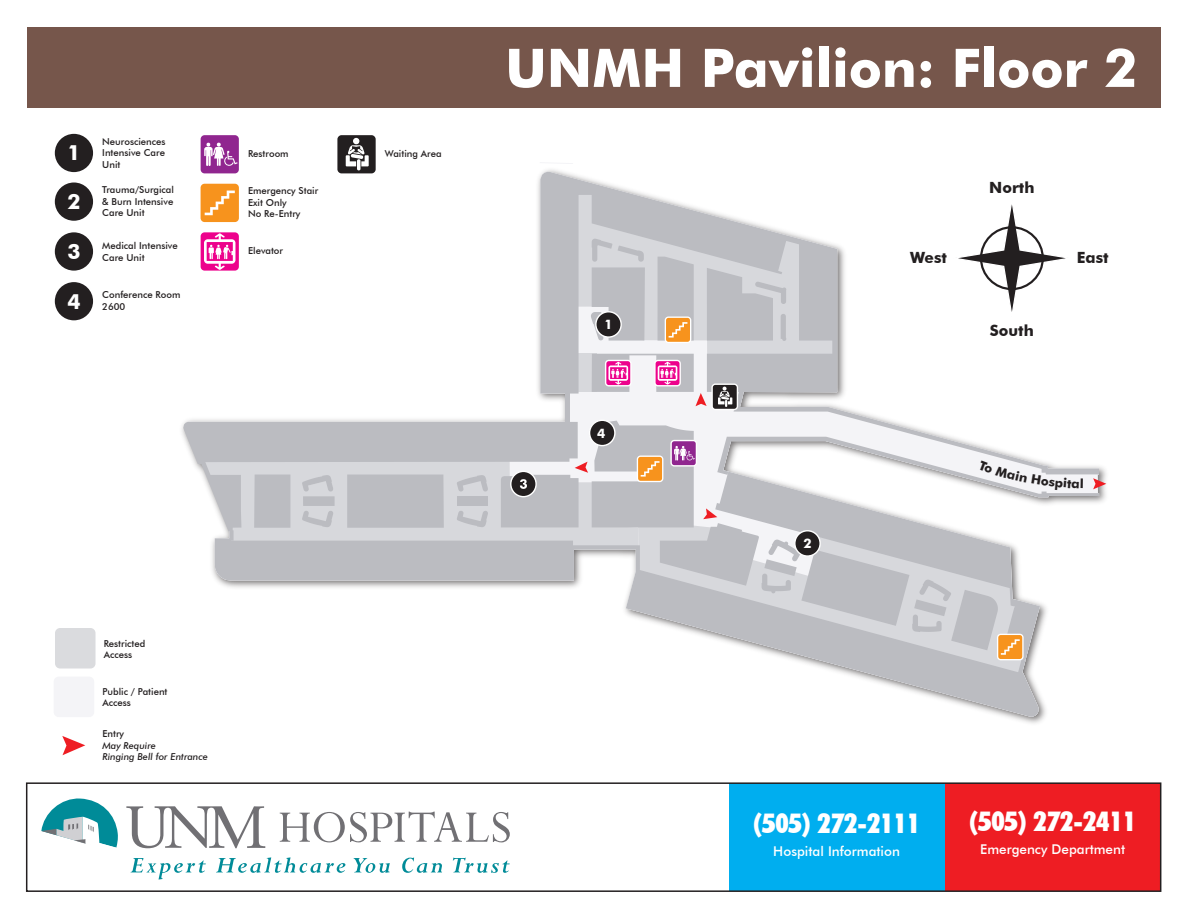
<style>
.page{position:relative;width:1188px;height:918px;background:#fff}
.page>*{position:absolute;margin:0;border:0;box-sizing:border-box;transform-origin:0 0}
.t1{font:700 53.25px "Futura BT";color:#fff}
.t2{font:900 condensed 27px "Futura BT";color:#fff}
.t3{font:700 21px "Futura BT";color:#fff}
.t4{font:700 15.45px "Futura BT";color:#231f20}
.t5{font:500 13.5px "Futura BT";color:#fff}
.t6{font:700 13.2px "Futura BT";color:#fff}
.t7{font:500 9.6px/11.4px "Futura BT";color:#231f20}
.t8{font:italic 500 9.6px/11.4px "Futura BT";color:#231f20}
</style>
<div class="page">
<div style="left:27px;top:27px;width:1134px;height:81px;background:#76564b"></div>
<div style="left:945px;top:783px;width:216px;height:108px;background:#ee1d23"></div>
<svg style="left:280px;top:812px;width:230px;height:30px"></svg>
<svg style="left:41px;top:798px;width:77px;height:50px"></svg>
<svg style="left:126px;top:806px;width:139px;height:42px"></svg>
<svg style="left:131px;top:858px;width:75px;height:22px"></svg>
<svg style="left:216px;top:857px;width:129px;height:16px"></svg>
<svg style="left:354px;top:858px;width:36px;height:15px"></svg>
<svg style="left:402px;top:857px;width:40px;height:16px"></svg>
<svg style="left:453px;top:858px;width:57px;height:15px"></svg>
<div style="left:729px;top:783px;width:216px;height:108px;background:#00aeef"></div>
<div style="left:26px;top:782px;width:1135px;height:110px;border:2px solid #231f20"></div>
<svg style="left:540px;top:172px;width:93px;height:19px"></svg>
<svg style="left:777px;top:655px;width:262px;height:62px"></svg>
<div style="left:998px;top:634px;width:25px;height:26px;background:#f7931d;border-radius:3px"></div>
<div style="left:997px;top:634px;width:27px;height:26px;border:1px solid #fff;border-radius:3px"></div>
<div style="left:54px;top:133px;width:40px;height:40px;background:#231f20;border-radius:50%"></div>
<div style="left:53px;top:132px;width:42px;height:42px;border:2px solid #fff;border-radius:50%"></div>
<div style="left:54px;top:181px;width:40px;height:41px;background:#231f20;border-radius:50%"></div>
<div style="left:53px;top:180px;width:42px;height:43px;border:2px solid #fff;border-radius:50%"></div>
<div style="left:54px;top:231px;width:40px;height:41px;background:#231f20;border-radius:50%"></div>
<div style="left:53px;top:230px;width:42px;height:43px;border:2px solid #fff;border-radius:50%"></div>
<div style="left:336px;top:134px;width:41px;height:41px;background:#231f20;border-radius:5px"></div>
<div style="left:335px;top:133px;width:43px;height:43px;border:2px solid #fff;border-radius:5px"></div>
<svg style="left:346px;top:138px;width:23px;height:32px"></svg>
<div style="left:199px;top:134px;width:41px;height:41px;background:#90268f;border-radius:5px"></div>
<div style="left:198px;top:133px;width:43px;height:43px;border:2px solid #fff;border-radius:5px"></div>
<svg style="left:204px;top:142px;width:34px;height:24px"></svg>
<div style="left:54px;top:281px;width:40px;height:40px;background:#231f20;border-radius:50%"></div>
<div style="left:53px;top:280px;width:42px;height:43px;border:2px solid #fff;border-radius:50%"></div>
<div style="left:199px;top:183px;width:41px;height:40px;background:#f7931d;border-radius:5px"></div>
<div style="left:198px;top:182px;width:43px;height:42px;border:2px solid #fff;border-radius:5px"></div>
<div style="left:55px;top:628px;width:41px;height:41px;background:#dadbde;border-radius:5px"></div>
<div style="left:54px;top:677px;width:40px;height:40px;background:#f4f4f7;border-radius:5px"></div>
<svg style="left:62px;top:736px;width:23px;height:19px"></svg>
<svg style="left:183px;top:191px;width:923px;height:464px"></svg>
<p class="t7" style="left:102px;top:136px;width:65px;text-align:justify">Neurosciences Intensive Care Unit</p>
<h3 class="t3" style="left:67px;top:140px;width:15px">6</h3>
<h3 class="t3" style="left:67px;top:189px;width:15px">7</h3>
<h3 class="t3" style="left:67px;top:140px;width:15px">1</h3>
<p class="t7" style="left:102px;top:184px;width:73px;text-align:justify">Trauma/Surgical &amp; Burn Intensive Care Unit</p>
<h3 class="t3" style="left:67px;top:189px;width:15px">2</h3>
<p class="t7" style="left:67px;top:240px;width:112px;text-indent:35px">Medical Intensive<br><sup>3</sup> Care Unit</p>
<p class="t7" style="left:102px;top:289px;width:80px">Conference Room<br>2600</p>
<h3 class="t3" style="left:67px;top:288px;width:15px">4</h3>
<p class="t7" style="left:248px;top:148px;width:42px">Restroom</p>
<p class="t7" style="left:248px;top:185px;width:72px">Emergency Stair<br>Exit Only<br>No Re-Entry</p>
<p class="t7" style="left:248px;top:245px;width:37px">Elevator</p>
<p class="t7" style="left:385px;top:148px;width:58px">Waiting Area</p>
<p class="t7" style="left:104px;top:637px;width:43px">Restricted<br>Access</p>
<p class="t7" style="left:102px;top:686px;width:67px">Public / Patient<br>Access</p>
<p class="t7" style="left:102px;top:728px;width:23px">Entry</p>
<p class="t8" style="left:102px;top:739px;width:107px">May Require<br>Ringing Bell for Entrance</p>
<h1 class="t1" style="left:505px;top:36px;width:634px">UNMH Pavilion: Floor 2</h1>
<h3 class="t4" style="left:989px;top:178px;width:47px">North</h3>
<h3 class="t6" style="left:604px;top:316px;width:10px">1</h3>
<h3 class="t6" style="left:597px;top:425px;width:10px">4</h3>
<h3 class="t4" style="left:910px;top:248px;width:38px">West</h3>
<h3 class="t4" style="left:1077px;top:248px;width:33px">East</h3>
<h3 class="t6" style="left:803px;top:535px;width:10px">2</h3>
<h3 class="t4" style="left:990px;top:321px;width:45px">South</h3>
<h2 class="t2" style="left:753px;top:807px;width:169px">(505) 272-2111</h2>
<h3 class="t5" style="left:773px;top:843px;width:128px">Hospital Information</h3>
<h2 class="t2" style="left:969px;top:805px;width:169px">(505) 272-2411</h2>
<h3 class="t5" style="left:980px;top:841px;width:146px">Emergency Department</h3>
</div>
